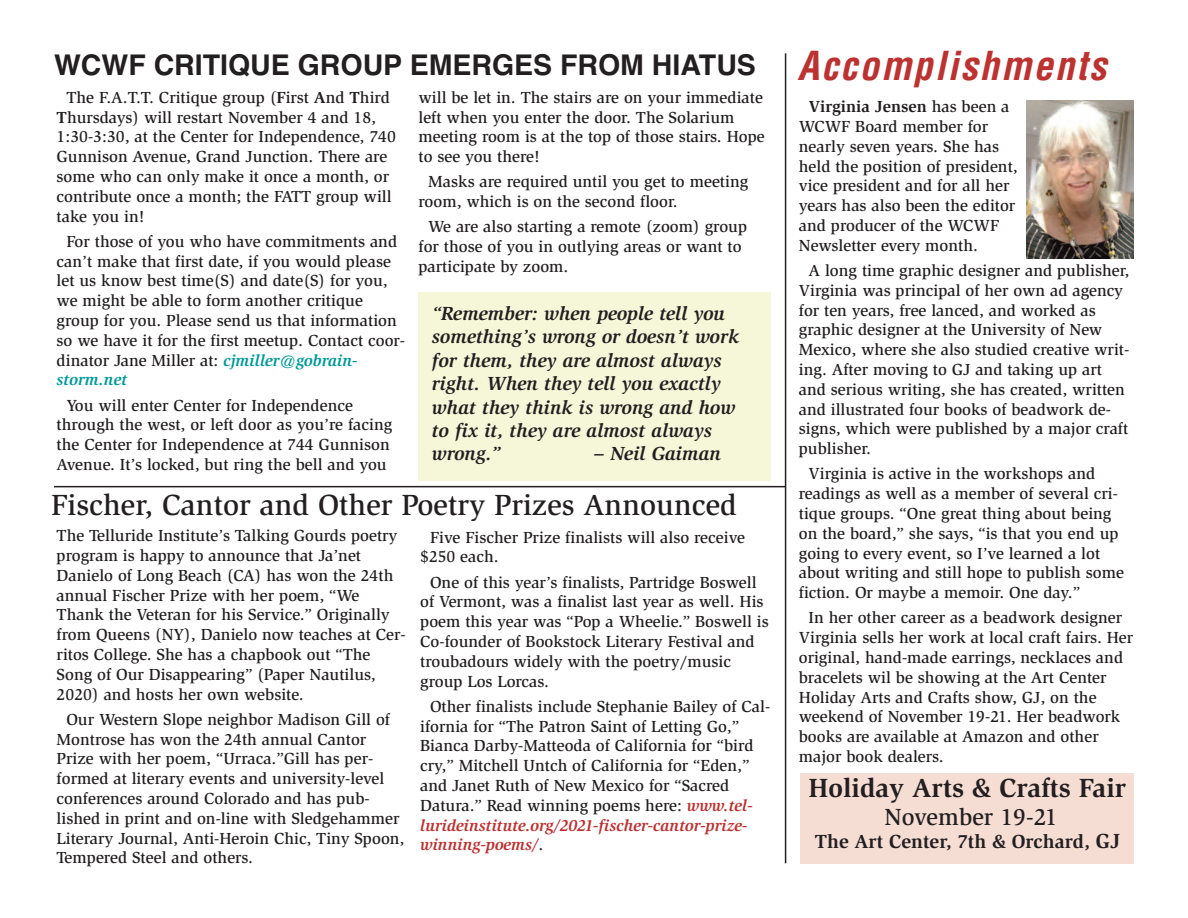
<style>
.page{position:relative;width:1188px;height:918px;background:#fff}
.page>*{position:absolute;margin:0;border:0;box-sizing:border-box;transform-origin:0 0}
.t1{font:italic 700 condensed 39px "Helvetica";letter-spacing:.05em;color:#bc3231}
.t2{font:500 30px "Slimbach";color:#231f20}
.t3{font:700 28.5px "Helvetica";color:#231f20}
.t4{font:700 27px "Slimbach";color:#231f20}
.t5{font:500 24px "Slimbach";color:#231f20}
.t6{font:italic 700 19.5px/23.4px "Slimbach";color:#231f20}
.t7{font:700 19.5px "Slimbach";color:#231f20}
.t8{font:500 16.5px/19.8px "Slimbach";color:#231f20}
.s1{font-weight:700}
.s2{font-weight:700;font-style:italic;color:#009899}
.s3{font-weight:700;font-style:italic;color:#bc3231}
.s4{font-size:21px}
</style>
<div class="page">
<hr style="left:785px;top:53px;width:1px;height:810px;background:#231f20">
<hr style="left:54px;top:486px;width:732px;height:1px;background:#231f20">
<div style="left:418px;top:292px;width:353px;height:189px;background:#f5f7d8"></div>
<img style="left:1027px;top:100px;width:107px;height:158px">
<div style="left:801px;top:773px;width:333px;height:91px;background:#f5ddd4"></div>
<h3 class="t3" style="left:54px;top:49px;width:703px">WCWF CRITIQUE GROUP EMERGES FROM HIATUS</h3>
<p class="t8" style="left:57px;top:89px;width:341px;text-indent:10px">The F.A.T.T. Critique group (<span class="s1">F</span>irst <span class="s1">A</span>nd <span class="s1">T</span>hird <span class="s1">T</span>hursdays) will restart November 4 and 18, 1:30-3:30, at the Center for Independence, 740<br>Gunnison Avenue, Grand Junction. There are some who can only make it once a month, or contribute once a month; the FATT group will take you in!</p>
<p class="t8" style="left:57px;top:233px;width:350px;text-indent:10px">For those of you who have commitments and can’t make that first date, if you would please let us know best time(S) and date(S) for you, we might be able to form another critique group for you. Please send us that information so we have it for the first meetup. Contact coor&shy;dinator Jane Miller at: <span class="s2">cjmiller@gobrain&shy;storm.net</span></p>
<p class="t8" style="left:57px;top:396px;width:337px;text-indent:10px">You will enter Center for Independence through the west, or left door as you’re facing the Center for Independence at 744 Gunnison Avenue. It’s locked, but ring the bell and you</p>
<p class="t8" style="left:418px;top:89px;width:348px">will be let in. The stairs are on your immediate left when you enter the door. The Solarium meeting room is at the top of those stairs. Hope to see you there!</p>
<p class="t8" style="left:418px;top:173px;width:331px;text-indent:10px">Masks are required until you get to meeting room, which is on the second floor.</p>
<p class="t8" style="left:418px;top:218px;width:330px;text-indent:10px">We are also starting a remote (zoom) group for those of you in outlying areas or want to participate by zoom.</p>
<p class="t6" style="left:432px;top:303px;width:309px">“Remember: when people tell you something’s wrong or doesn’t work for them, they are almost always right. When they tell you exactly what they think is wrong and how to fix it, they are almost always wrong.”</p>
<p class="t6" style="left:594px;top:444px;width:129px">– Neil Gaiman</p>
<h2 class="t2" style="left:51px;top:494px;width:687px">Fischer, Cantor and Other Poetry Prizes Announced</h2>
<p class="t8" style="left:57px;top:527px;width:351px">The Telluride Institute’s Talking Gourds poetry program is happy to announce that Ja’net Danielo of Long Beach (CA) has won the 24th annual Fischer Prize with her poem, “We Thank the Veteran for his Service.” Originally from Queens (NY), Danielo now teaches at Cer&shy;ritos College. She has a chapbook out “The Song of Our Disappearing” (Paper Nautilus, 2020) and hosts her own website.</p>
<p class="t8" style="left:57px;top:711px;width:349px;text-indent:10px">Our Western Slope neighbor Madison Gill of Montrose has won the 24th annual Cantor Prize with her poem, “Urraca.”Gill has per&shy;formed at literary events and university-level conferences around Colorado and has pub&shy;lished in print and on-line with Sledgehammer Literary Journal, Anti-Heroin Chic, Tiny Spoon, Tempered Steel and others.</p>
<p class="t8" style="left:420px;top:528px;width:326px;text-indent:10px">Five Fischer Prize finalists will also receive $250 each.</p>
<p class="t8" style="left:420px;top:573px;width:350px;text-indent:10px">One of this year’s finalists, Partridge Boswell of Vermont, was a finalist last year as well. His poem this year was “Pop a Wheelie.” Boswell is Co-founder of Bookstock Literary Festival and troubadours widely with the poetry/music group Los Lorcas.</p>
<p class="t8" style="left:420px;top:698px;width:351px;text-indent:10px">Other finalists include Stephanie Bailey of Cal&shy;ifornia for “The Patron Saint of Letting Go,” Bianca Darby-Matteoda of California for “bird cry,” Mitchell Untch of California for “Eden,” and Janet Ruth of New Mexico for “Sacred Datura.” Read winning poems here: <span class="s3">www.tel&shy;lurideinstitute.org/2021-fischer-cantor-prize&shy;winning-poems/</span>.</p>
<h1 class="t1" style="left:797px;top:44px;width:310px">Accomplishments</h1>
<p class="t8" style="left:799px;top:98px;width:220px;text-indent:10px"><span class="s1">Virginia Jensen</span> has been a<br>WCWF Board member for nearly seven years. She has held the position of president, vice president and for all her years has also been the editor and producer of the WCWF<br>Newsletter every month.</p>
<p class="t8" style="left:799px;top:262px;width:332px;text-indent:10px">A long time graphic designer and publisher, Virginia was principal of her own ad agency for ten years, free lanced, and worked as graphic designer at the University of New Mexico, where she also studied creative writ&shy;ing. After moving to GJ and taking up art and serious writing, she has created, written and illustrated four books of beadwork de&shy;signs, which were published by a major craft publisher.</p>
<p class="t8" style="left:799px;top:465px;width:327px;text-indent:10px">Virginia is active in the workshops and readings as well as a member of several cri&shy;tique groups. “One great thing about being on the board,” she says, “is that you end up going to every event, so I’ve learned a lot about writing and still hope to publish some fiction. Or maybe a memoir. One day.”</p>
<p class="t8" style="left:799px;top:609px;width:336px;text-indent:10px">In her other career as a beadwork designer Virginia sells her work at local craft fairs. Her original, hand-made earrings, necklaces and bracelets wil be showing at the Art Center Holiday Arts and Crafts show, GJ, on the weekend of November 19-21. Her beadwork books are available at Amazon and other major book dealers.</p>
<h3 class="t4" style="left:809px;top:778px;width:319px">Holiday Arts &amp; Crafts Fair</h3>
<h3 class="t5" style="left:884px;top:808px;width:175px">November 19-21</h3>
<p class="t7" style="left:815px;top:834px;width:307px">The Art Center, 7th &amp; Orchard, <span class="s4">GJ</span></p>
</div>
